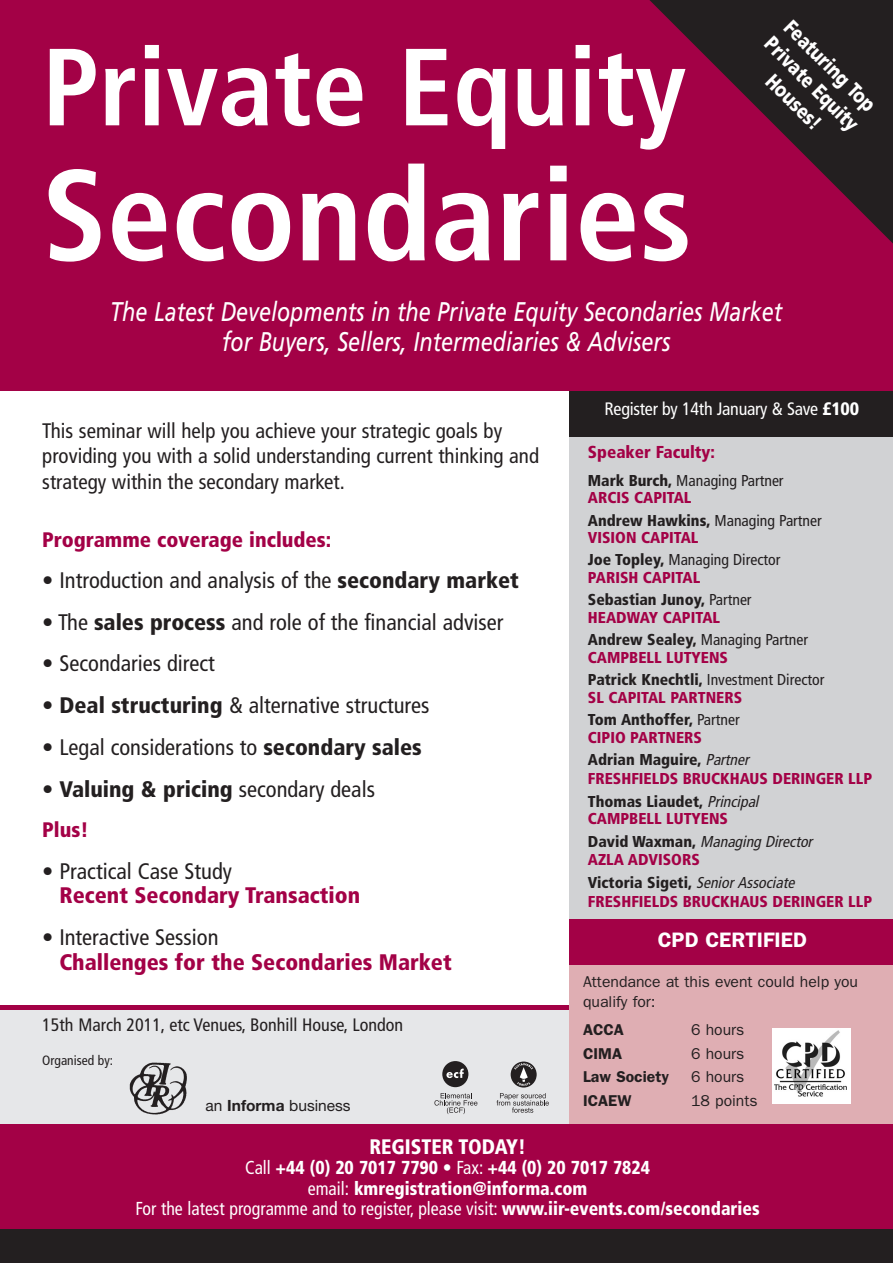
<style>
.page{position:relative;width:893px;height:1263px;background:#fff}
.page>*{position:absolute;margin:0;border:0;box-sizing:border-box;transform-origin:0 0}
.t1{font:700 condensed 129px "Frutiger";color:#fff}
.t2{font:700 condensed 109.5px "Frutiger";color:#fff}
.t3{font:italic 27px/30px "Frutiger";color:#fff;text-align:center;scale:.8 1}
.t4{font:condensed 22.5px "Frutiger";color:#231f20}
.t5{font:900 condensed 22.5px "Frutiger";color:#a30146}
.t6{font:condensed 21px/25.5px "Frutiger";color:#231f20}
.t7{font:900 21px/25.5px "Frutiger";color:#fff;text-align:center;scale:.8 1}
.t8{font:900 condensed 21px "Frutiger";color:#a30146}
.t9{font:900 condensed 21px "Frutiger";color:#fff;scale:.95 1}
.t10{font:600 21px "Franklin Gothic";color:#fff}
.t11{font:900 condensed 18.75px/20.1px "Frutiger";color:#fff;text-align:center;scale:.95 1}
.t12{font:condensed 18px "Frutiger";color:#231f20}
.t13{font:condensed 18px "Frutiger";letter-spacing:-.015em;color:#fff}
.t14{font:900 condensed 17.25px "Frutiger";color:#a30146}
.t15{font:condensed 15.75px/17.9px "Frutiger";color:#231f20}
.t16{font:900 condensed 15.75px/18.6px "Frutiger";color:#a30146}
.t17{font:15.75px/19.5px "Franklin Gothic";color:#231f20}
.t18{font:900 condensed 15.75px/17.9px "Frutiger";color:#231f20}
.t19{font:italic condensed 15.75px/18.6px "Frutiger";color:#231f20}
.t20{font:600 15.75px "Franklin Gothic";color:#231f20}
.t21{font:15.45px "Helvetica Neue";color:#231f20}
.t22{font:condensed 13.5px "Frutiger";color:#231f20}
.s1{font-weight:900}
.s2{font-weight:700}
.s3{font-weight:900;color:#a30146}
.s4{font-weight:400}
.s5{color:#a30146}
.s6{color:#231f20}
.s7{font-weight:400;font-style:italic;color:#231f20}
.s8{font-weight:900;font-style:normal}
.s9{font-weight:900;font-style:normal;color:#a30146}
</style>
<div class="page">
<div style="left:0;top:1007px;width:893px;height:243px;background:#e6e7e9"></div>
<hr style="left:0;top:1005px;width:587px;height:4px;background:#a30146">
<div style="left:570px;top:355px;width:323px;height:823px;background:#d1d2d4"></div>
<div style="left:570px;top:390px;width:323px;height:47px;background:#231f20"></div>
<div style="left:570px;top:959px;width:323px;height:167px;background:#dfaeb3"></div>
<div style="left:570px;top:919px;width:323px;height:45px;background:#a30146"></div>
<div style="left:772px;top:1028px;width:78px;height:76px;background:#fff"></div>
<img style="left:774px;top:1030px;width:72px;height:67px">
<div style="left:0;top:1124px;width:893px;height:112px;background:#a30146"></div>
<div style="left:0;top:1229px;width:893px;height:34px;background:#231f20"></div>
<div style="left:0;top:1px;width:893px;height:390px;background:#a30146"></div>
<svg style="left:650px;top:1px;width:243px;height:243px"></svg>
<img style="left:129px;top:1062px;width:58px;height:53px">
<svg style="left:511px;top:1061px;width:26px;height:26px"></svg>
<svg style="left:514px;top:1063px;width:19px;height:23px"></svg>
<div style="left:442px;top:1061px;width:26px;height:26px;background:#231f20;border-radius:50%"></div>
<svg style="left:446px;top:1068px;width:18px;height:10px"></svg>
<svg style="left:434px;top:1093px;width:43px;height:21px"></svg>
<svg style="left:496px;top:1093px;width:53px;height:20px"></svg>
<p class="t7" style="left:794px;top:14px;width:156px;rotate:45deg">Featuring Top<br>Private Equity<br>Houses!</p>
<h2 class="t2" style="left:42px;top:43px;width:645px">Private Equity</h2>
<h1 class="t1" style="left:42px;top:164px;width:651px">Secondaries</h1>
<p class="t3" style="left:110px;top:299px;width:842px">The Latest Developments in the Private Equity Secondaries Market for Buyers, Sellers, Intermediaries &amp; Advisers</p>
<p class="t6" style="left:42px;top:419px;width:498px">This seminar will help you achieve your strategic goals by providing you with a solid understanding current thinking and strategy within the secondary market.</p>
<p class="t8" style="left:42px;top:531px;width:290px">Programme coverage includes:</p>
<p class="t4" style="left:42px;top:571px;width:478px">• Introduction and analysis of the <span class="s1">secondary market</span></p>
<p class="t4" style="left:42px;top:613px;width:463px">• The <span class="s1">sales process</span> and role of the financial adviser</p>
<p class="t4" style="left:42px;top:654px;width:174px">• Secondaries direct</p>
<p class="t4" style="left:42px;top:696px;width:389px">• <span class="s1">Deal structuring</span> &amp; alternative structures</p>
<p class="t4" style="left:42px;top:738px;width:381px">• Legal considerations to <span class="s1">secondary sales</span></p>
<p class="t4" style="left:42px;top:780px;width:334px">• <span class="s1">Valuing &amp; pricing</span> secondary deals</p>
<p class="t8" style="left:42px;top:821px;width:48px">Plus!</p>
<p class="t4" style="left:42px;top:862px;width:191px">• Practical Case Study</p>
<p class="t5" style="left:59px;top:886px;width:302px">Recent Secondary Transaction</p>
<p class="t4" style="left:42px;top:928px;width:178px">• Interactive Session</p>
<p class="t5" style="left:59px;top:953px;width:394px">Challenges for the Secondaries Market</p>
<p class="t12" style="left:42px;top:1017px;width:362px">15th March 2011, etc Venues, Bonhill House, London</p>
<p class="t22" style="left:42px;top:1055px;width:72px">Organised by:</p>
<p class="t21" style="left:206px;top:1100px;width:147px">an <span class="s2">Informa</span> business</p>
<p class="t13" style="left:604px;top:402px;width:256px">Register by 14th January &amp; Save <span class="s1">£100</span></p>
<p class="t14" style="left:588px;top:445px;width:129px">Speaker Faculty:</p>
<p class="t15" style="left:588px;top:472px;width:197px"><span class="s1">Mark Burch,</span> Managing Partner<br><span class="s3">ARCIS CAPITAL</span></p>
<p class="t15" style="left:588px;top:512px;width:235px"><span class="s1">Andrew Hawkins,</span> Managing Partner<br><span class="s3">VISION CAPITAL</span></p>
<p class="t15" style="left:588px;top:552px;width:194px"><span class="s1">Joe Topley,</span> Managing Director<br><span class="s3">PARISH CAPITAL</span></p>
<p class="t18" style="left:588px;top:592px;width:165px">Sebastian Junoy, <span class="s4">Partner<br></span><span class="s5">HEADWAY CAPITAL</span></p>
<p class="t15" style="left:588px;top:632px;width:222px"><span class="s1">Andrew Sealey,</span> Managing Partner<br><span class="s3">CAMPBELL LUTYENS</span></p>
<p class="t15" style="left:588px;top:672px;width:238px"><span class="s1">Patrick Knechtli,</span> Investment Director<br><span class="s3">SL CAPITAL PARTNERS</span></p>
<p class="t18" style="left:588px;top:712px;width:153px">Tom Anthoffer, <span class="s4">Partner<br></span><span class="s5">CIPIO PARTNERS</span></p>
<p class="t16" style="left:588px;top:752px;width:286px"><span class="s6">Adrian Maguire,</span> <span class="s7">Partner<br></span>FRESHFIELDS BRUCKHAUS DERINGER LLP</p>
<p class="t16" style="left:588px;top:793px;width:175px;line-height:17.9px"><span class="s6">Thomas Liaudet,</span> <span class="s7">Principal<br></span>CAMPBELL LUTYENS</p>
<p class="t19" style="left:588px;top:833px;width:229px"><span class="s8">D a v i d Wa x m a n ,</span> Managing Director<br><span class="s9">AZLA ADVISORS</span></p>
<p class="t16" style="left:588px;top:874px;width:286px"><span class="s6">Victoria Sigeti,</span> <span class="s7">SeniorAssociate<br></span>FRESHFIELDS BRUCKHAUS DERINGER LLP</p>
<p class="t10" style="left:658px;top:933px;width:151px">CPD CERTIFIED</p>
<p class="t17" style="left:583px;top:973px;width:276px">Attendance at this event could help you qualify for:</p>
<p class="t20" style="left:583px;top:1024px;width:42px">ACCA</p>
<p class="t17" style="left:691px;top:1021px;width:55px">6 hours</p>
<p class="t20" style="left:583px;top:1048px;width:41px">CIMA</p>
<p class="t17" style="left:691px;top:1045px;width:55px">6 hours</p>
<p class="t20" style="left:583px;top:1071px;width:87px">Law Society</p>
<p class="t17" style="left:691px;top:1068px;width:55px">6 hours</p>
<p class="t20" style="left:583px;top:1095px;width:50px">ICAEW</p>
<p class="t17" style="left:691px;top:1092px;width:68px">18 points</p>
<p class="t9" style="left:369px;top:1138px;width:166px">REGISTER TODAY!</p>
<p class="t11" style="left:136px;top:1159px;width:658px"><span class="s4">Call</span> +44 (0) 20 7017 7790 <span class="s4">• Fax:</span> +44 (0) 20 7017 7824<br><span class="s4">email:</span> kmregistration@informa.com<br><span class="s4">For the latest programme and to register, please visit:</span> www.iir-events.com/secondaries</p>
</div>
